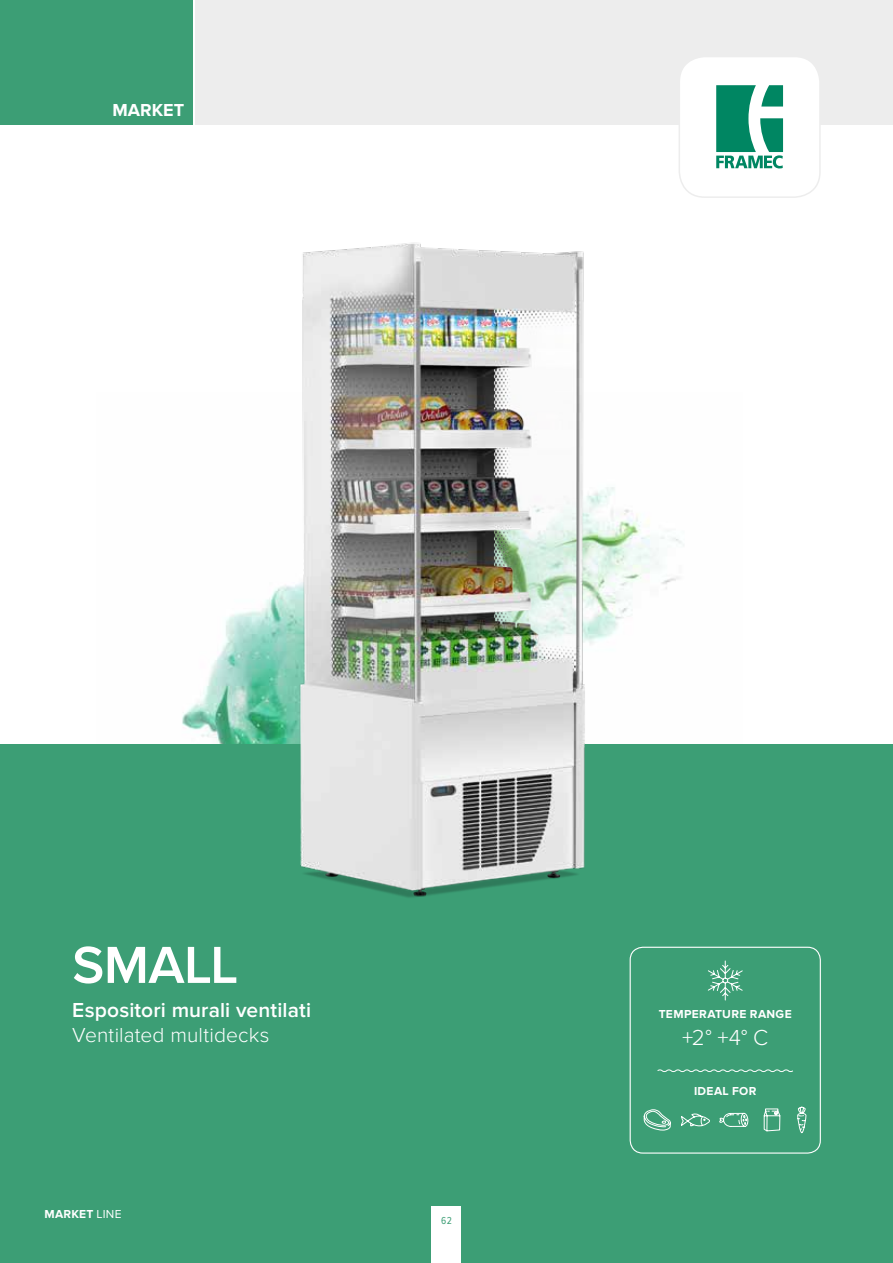
<style>
.page{position:relative;width:893px;height:1263px;background:#fff}
.page>*{position:absolute;margin:0;border:0;box-sizing:border-box;transform-origin:0 0}
.t1{font:600 54px "Proxima Nova";letter-spacing:-.01em;color:#fff}
.t2{font:300 22.5px "Proxima Nova";color:#fff}
.t3{font:600 21px "Proxima Nova";letter-spacing:.005em;color:#fff}
.t4{font:300 21px "Proxima Nova";letter-spacing:.005em;color:#fff}
.t5{font:700 18px "Proxima Nova";color:#fff}
.t6{font:700 12px "Proxima Nova";letter-spacing:.03em;color:#fff}
.t7{font:10.5px "Proxima Nova Cond";color:#3c9e75}
.s1{font-weight:400}
</style>
<div class="page">
<img style="left:182px;top:487px;width:502px;height:257px">
<div style="left:196px;top:0;width:697px;height:124px;background:#ededed"></div>
<div style="left:0;top:744px;width:893px;height:519px;background:#3c9e75"></div>
<div style="left:679px;top:57px;width:141px;height:140px;background:#fff;border-radius:26px"></div>
<div style="left:679px;top:56px;width:142px;height:142px;border:2px solid #ededed;border-radius:26px"></div>
<div style="left:0;top:0;width:193px;height:124px;background:#3c9e75"></div>
<hr style="left:892px;top:520px;width:1px;height:292px;background:#d1e1d6">
<svg style="left:707px;top:960px;width:36px;height:41px"></svg>
<svg style="left:657px;top:1069px;width:136px;height:3px"></svg>
<svg style="left:643px;top:1109px;width:28px;height:22px"></svg>
<svg style="left:681px;top:1113px;width:29px;height:14px"></svg>
<svg style="left:719px;top:1112px;width:30px;height:15px"></svg>
<svg style="left:763px;top:1108px;width:18px;height:23px"></svg>
<svg style="left:797px;top:1106px;width:10px;height:27px"></svg>
<div style="left:630px;top:947px;width:191px;height:206px;border:1px solid #fff;border-radius:13px"></div>
<img style="left:278px;top:242px;width:336px;height:656px">
<svg style="left:716px;top:85px;width:67px;height:83px"></svg>
<div style="left:432px;top:1207px;width:29px;height:56px;background:#fff"></div>
<h3 class="t5" style="left:112px;top:99px;width:73px">MARKET</h3>
<h1 class="t1" style="left:72px;top:934px;width:167px">SMALL</h1>
<h3 class="t3" style="left:72px;top:997px;width:240px">Espositori murali ventilati</h3>
<h3 class="t4" style="left:72px;top:1023px;width:199px">Ventilated multidecks</h3>
<p class="t6" style="left:45px;top:1207px;width:78px">MARKET <span class="s1">LINE</span></p>
<p class="t7" style="left:441px;top:1214px;width:12px">62</p>
<p class="t6" style="left:659px;top:1007px;width:134px">TEMPERATURE RANGE</p>
<h2 class="t2" style="left:682px;top:1024px;width:88px">+2° +4° C</h2>
<p class="t6" style="left:694px;top:1084px;width:64px">IDEAL FOR</p>
</div>
